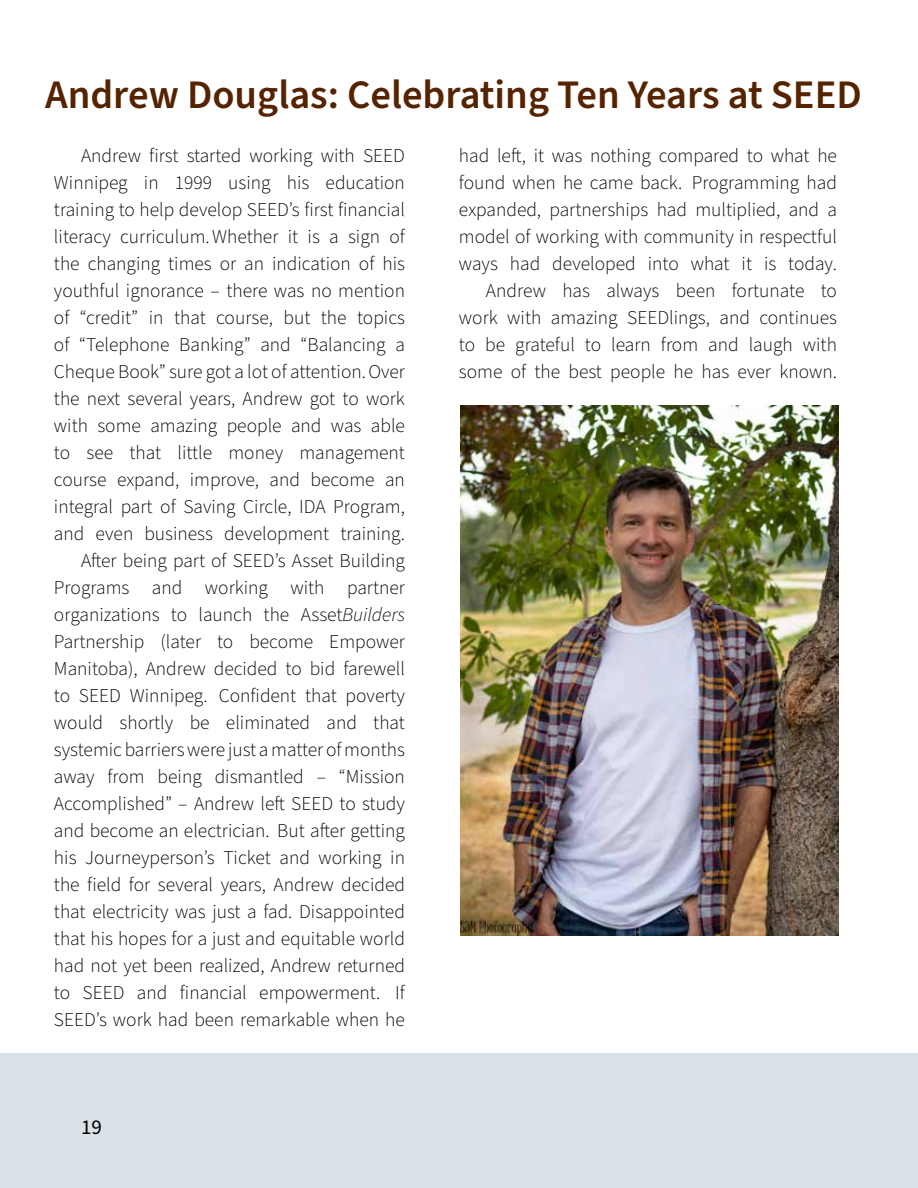
<style>
.page{position:relative;width:918px;height:1188px;background:#fff}
.page>*{position:absolute;margin:0;border:0;box-sizing:border-box;transform-origin:0 0}
.t1{font:600 40.5px "Source Sans Pro";color:#552300}
.t2{font:21px "Source Sans Pro";color:#000}
.t3{font:300 19.5px/27px "Source Sans Pro";color:#000;text-align:right}
.s1{font-style:italic}
</style>
<div class="page">
<div style="left:0;top:1053px;width:918px;height:135px;background:#dae1e7"></div>
<img style="left:460px;top:405px;width:379px;height:530px">
<h1 class="t1" style="left:45px;top:68px;width:818px">Andrew Douglas: Celebrating Ten Years at SEED</h1>
<p class="t3" style="left:54px;top:143px;width:353px">Andrew first started working with SEED Winnipeg in 1999 using his education training to help develop SEED’s first financial literacy curriculum. Whether it is a sign of the changing times or an indication of his youthful ignorance – there was no mention of “credit” in that course, but the topics of “Telephone Banking” and “Balancing a Cheque Book” sure got a lot of attention. Over the next several years, Andrew got to work with some amazing people and was able to see that little money management course expand, improve, and become an integral part of Saving Circle, IDA Program, and even business development training.<br>Afer being part of SEED’s Asset Building Programs and working with partner organizations to launch the Asset<span class="s1">Builders </span>Partnership (later to become Empower Manitoba), Andrew decided to bid farewell to SEED Winnipeg. Confident that poverty would shortly be eliminated and that systemic barriers were just a matter of months away from being dismantled – “Mission Accomplished” – Andrew lef SEED to study and become an electrician. But afer getting his Journeyperson’s Ticket and working in the field for several years, Andrew decided that electricity was just a fad. Disappointed that his hopes for a just and equitable world had not yet been realized, Andrew returned to SEED and financial empowerment. If SEED’s work had been remarkable when he</p>
<p class="t3" style="left:459px;top:143px;width:380px">had lef, it was nothing compared to what he found when he came back. Programming had expanded, partnerships had multiplied, and a model of working with community in respectful ways had developed into what it is today.<br>Andrew has always been fortunate to work with amazing SEEDlings, and continues to be grateful to learn from and laugh with some of the best people he has ever known.</p>
<p class="t2" style="left:81px;top:1113px;width:22px">19</p>
</div>
